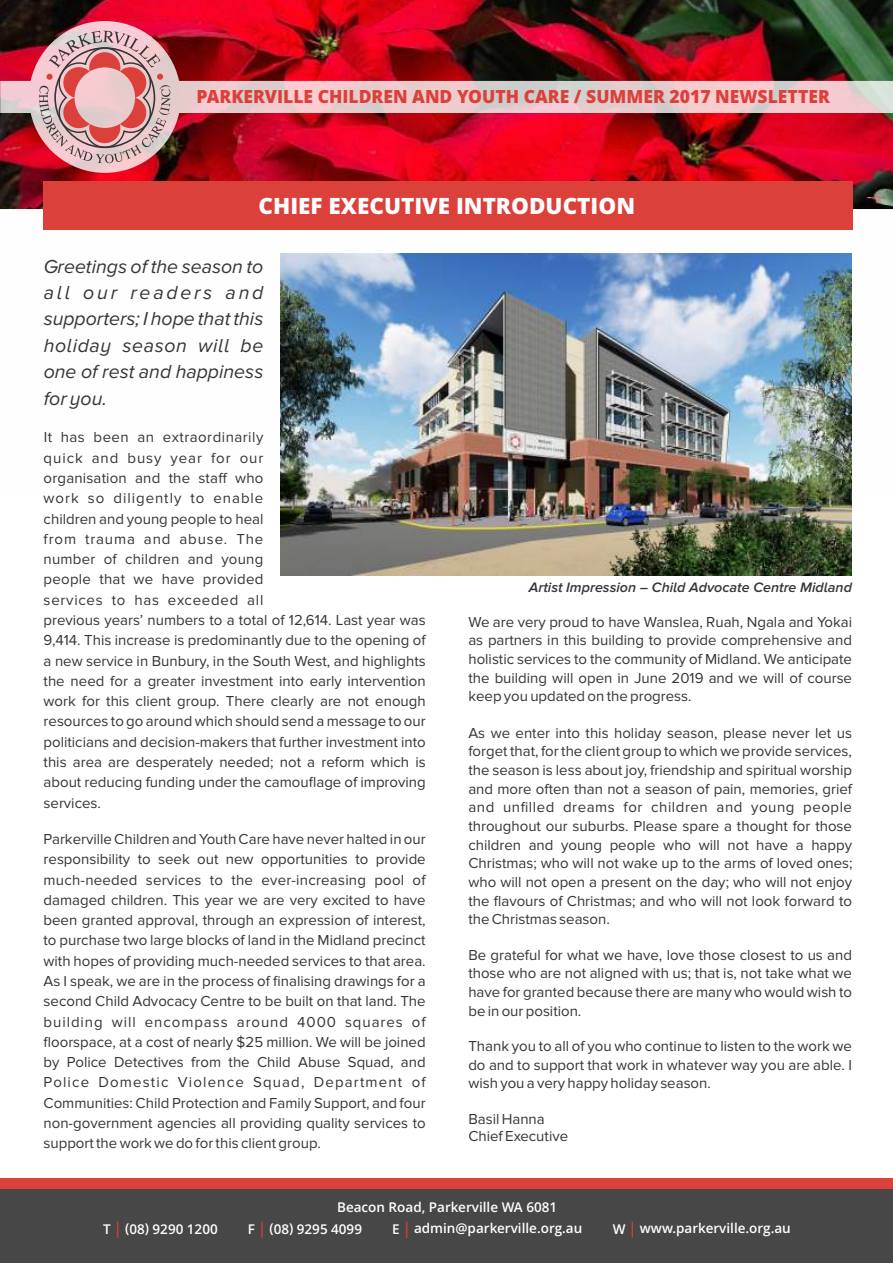
<style>
.page{position:relative;width:893px;height:1263px;background:#fff}
.page>*{position:absolute;margin:0;border:0;box-sizing:border-box;transform-origin:0 0}
.t1{font:800 22.5px "Open Sans";color:#fefefe}
.t2{font:italic 19.5px/26.4px "Proxima Nova A";color:#373435;text-align:justify}
.t3{font:800 18.15px "Open Sans";color:#db413a;scale:.96 1}
.t4{font:15px/20.2px "Proxima Nova";color:#373435;text-align:justify}
.t5{font:italic 600 14.25px "Proxima Nova A";color:#373435}
.t6{font:600 13.5px "Open Sans";color:#fefefe}
.s1{font-size:16.2px;color:#db413a}
</style>
<div class="page">
<img style="left:0;top:0;width:893px;height:209px">
<div style="left:0;top:1183px;width:893px;height:80px;background:#474748"></div>
<div style="left:0;top:1178px;width:893px;height:10px;background:#db413a"></div>
<svg style="left:0;top:209px;width:893px;height:45px"></svg>
<img style="left:0;top:21px;width:893px;height:152px">
<svg style="left:39px;top:31px;width:132px;height:132px;background:#cf989b"></svg>
<div style="left:43px;top:182px;width:809px;height:48px;background:#db413a"></div>
<img style="left:280px;top:254px;width:572px;height:321px">
<p class="t3" style="left:197px;top:89px;width:661px">PARKERVILLE CHILDREN AND YOUTH CARE / SUMMER 2017 NEWSLETTER</p>
<h1 class="t1" style="left:258px;top:197px;width:378px">CHIEF EXECUTIVE INTRODUCTION</h1>
<h2 class="t2" style="left:44px;top:254px;width:221px">Greetings of the season to all our readers and supporters; I hope that this holiday season will be one of rest and happiness for you.</h2>
<p class="t4" style="left:44px;top:428px;width:384px;text-align:left">It has been an extraordinarily<br>quick and busy year for our<br>organisation and the staff who<br>work so diligently to enable<br>children and young people to heal<br>from trauma and abuse. The<br>number of children and young<br>people that we have provided<br>services to has exceeded all<br>previous years’ numbers to a total of 12,614. Last year was 9,414. This increase is predominantly due to the opening of a new service in Bunbury, in the South West, and highlights the need for a greater investment into early intervention work for this client group. There clearly are not enough resources to go around which should send a message to our politicians and decision-makers that further investment into this area are desperately needed; not a reform which is about reducing funding under the camouflage of improving services.</p>
<p class="t4" style="left:44px;top:829px;width:384px">Parkerville Children and Youth Care have never halted in our responsibility to seek out new opportunities to provide much-needed services to the ever-increasing pool of damaged children. This year we are very excited to have been granted approval, through an expression of interest, to purchase two large blocks of land in the Midland precinct with hopes of providing much-needed services to that area.<br>As I speak, we are in the process of finalising drawings for a second Child Advocacy Centre to be built on that land. The building will encompass around 4000 squares of floorspace, at a cost of nearly $25 million. We will be joined by Police Detectives from the Child Abuse Squad, and Police Domestic Violence Squad, Department of Communities: Child Protection and Family Support, and four non-government agencies all providing quality services to support the work we do for this client group.</p>
<p class="t5" style="left:529px;top:581px;width:325px">Artist Impression – Child Advocate Centre Midland</p>
<p class="t4" style="left:468px;top:613px;width:385px;line-height:18.6px">We are very proud to have Wanslea, Ruah, Ngala and Yokai as partners in this building to provide comprehensive and holistic services to the community of Midland. We anticipate the building will open in June 2019 and we will of course keep you updated on the progress.</p>
<p class="t4" style="left:468px;top:724px;width:386px;line-height:18.6px">As we enter into this holiday season, please never let us forget that, for the client group to which we provide services, the season is less about joy, friendship and spiritual worship and more often than not a season of pain, memories, grief and unfilled dreams for children and young people throughout our suburbs. Please spare a thought for those children and young people who will not have a happy Christmas; who will not wake up to the arms of loved ones; who will not open a present on the day; who will not enjoy the flavours of Christmas; and who will not look forward to the Christmas season.</p>
<p class="t4" style="left:468px;top:946px;width:385px;line-height:18.6px">Be grateful for what we have, love those closest to us and those who are not aligned with us; that is, not take what we have for granted because there are many who would wish to be in our position.</p>
<p class="t4" style="left:468px;top:1037px;width:385px;line-height:18.6px">Thank you to all of you who continue to listen to the work we do and to support that work in whatever way you are able. I wish you a very happy holiday season.</p>
<p class="t4" style="left:468px;top:1110px;width:101px;line-height:17.7px">Basil Hanna<br>Chief Executive</p>
<p class="t6" style="left:337px;top:1202px;width:222px">Beacon Road, Parkerville WA 6081</p>
<p class="t6" style="left:103px;top:1223px;width:116px">T <span class="s1">|</span> (08) 9290 1200</p>
<p class="t6" style="left:248px;top:1223px;width:116px">F <span class="s1">|</span> (08) 9295 4099</p>
<p class="t6" style="left:392px;top:1222px;width:192px">E <span class="s1">|</span> admin@parkerville.org.au</p>
<p class="t6" style="left:613px;top:1222px;width:180px">W <span class="s1">|</span> www.parkerville.org.au</p>
</div>
